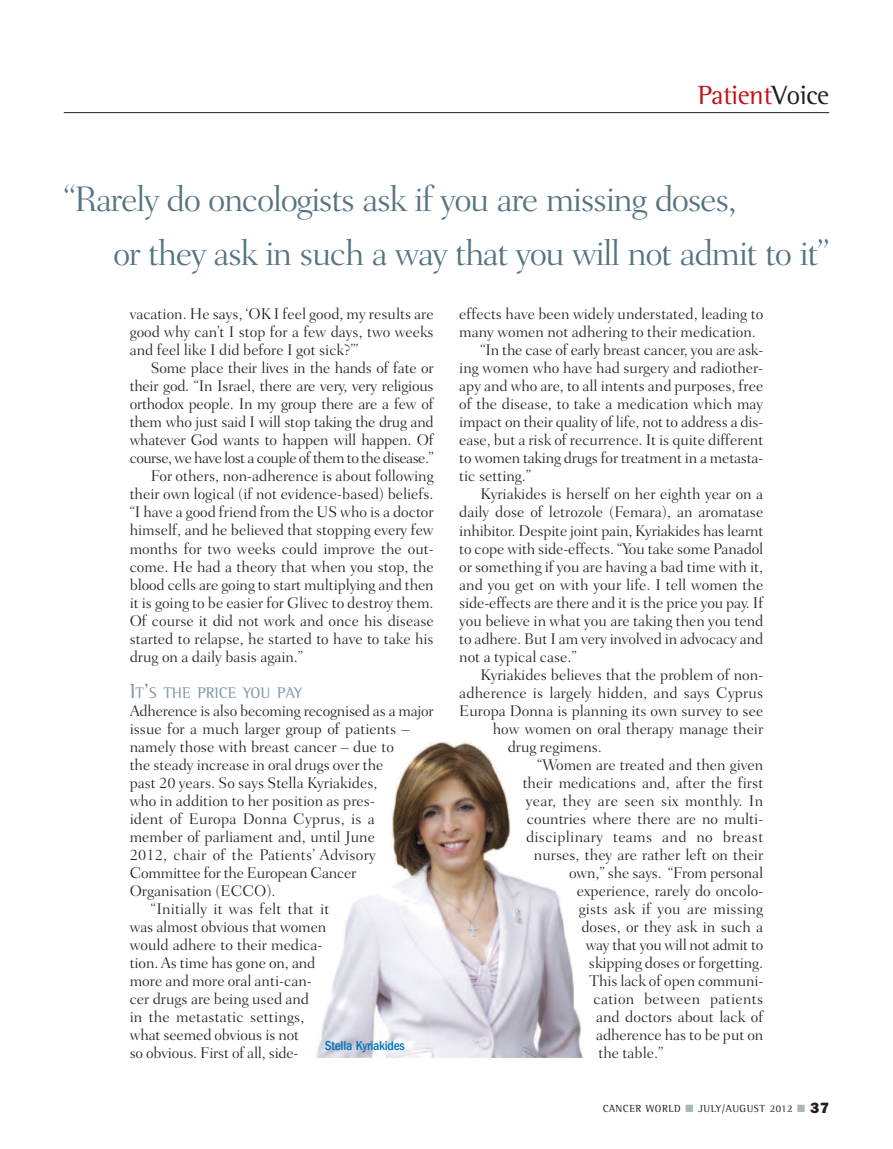
<style>
.page{position:relative;width:893px;height:1149px;background:#fff}
.page>*{position:absolute;margin:0;border:0;box-sizing:border-box;transform-origin:0 0}
.t1{font:300 36px/54px "Fairfield LH";letter-spacing:-.04em;color:#557482}
.t2{font:27px "Rotis Semi Serif";letter-spacing:-.015em;color:#c4121a}
.t3{font:300 15.75px/18px "Fairfield LH";color:#231f20;text-align:justify}
.t4{font:300 15.75px "Fairfield LH";letter-spacing:.02em;color:#231f20}
.t5{font:300 15.75px "Fairfield LH";letter-spacing:-.035em;color:#231f20}
.t6{font:300 15.75px "Fairfield LH";letter-spacing:-.02em;color:#231f20}
.t7{font:15.75px "Rotis Semi Serif";color:#7f98a5}
.t8{font:500 condensed 13.5px "ITC Franklin Gothic Std";letter-spacing:-.015em;color:#0072bc}
.t9{font:10.5px "Rotis Semi Serif";letter-spacing:.05em;color:#231f20}
.s1{color:#231f20}
.s2{font-size:21px}
.s3{color:#a8b6be}
.s4{font-family:"Franklin Gothic";font-weight:800;font-size:15px}
</style>
<div class="page">
<hr style="left:64px;top:112px;width:765px;height:1px;background:#231f20">
<img style="left:316px;top:741px;width:267px;height:316px">
<h2 class="t2" style="left:698px;top:86px;width:133px">Patient<span class="s1">Voice</span></h2>
<h1 class="t1" style="left:113px;top:175px;width:718px;text-indent:-49px">“Rarely do oncologists ask if you are missing doses,<br>or they ask in such a way that you will not admit to it”</h1>
<p class="t3" style="left:130px;top:306px;width:306px">vacation. He says, ‘OK I feel good, my results are good why can’t I stop for a few days, two weeks and feel like I did before I got sick?’”</p>
<p class="t3" style="left:151px;top:360px;width:284px">Some place their lives in the hands of fate or</p>
<p class="t3" style="left:130px;top:378px;width:305px">their god. “In Israel, there are very, very religious</p>
<p class="t3" style="left:130px;top:396px;width:306px">orthodox people. In my group there are a few of</p>
<p class="t3" style="left:130px;top:414px;width:306px">them who just said I will stop taking the drug and</p>
<p class="t3" style="left:130px;top:432px;width:306px">whatever God wants to happen will happen. Of</p>
<p class="t5" style="left:130px;top:452px;width:306px">course, we have lost a couple of them to the disease.”</p>
<p class="t3" style="left:151px;top:468px;width:284px">For others, non-adherence is about following</p>
<p class="t3" style="left:130px;top:486px;width:306px">their own logical (if not evidence-based) beliefs.</p>
<p class="t3" style="left:130px;top:504px;width:306px">“I have a good friend from the US who is a doctor</p>
<p class="t3" style="left:130px;top:522px;width:306px">himself, and he believed that stopping every few</p>
<p class="t3" style="left:130px;top:540px;width:306px">months for two weeks could improve the out-</p>
<p class="t3" style="left:130px;top:558px;width:306px">come. He had a theory that when you stop, the</p>
<p class="t3" style="left:130px;top:576px;width:306px">blood cells are going to start multiplying and then</p>
<p class="t3" style="left:130px;top:594px;width:306px">it is going to be easier for Glivec to destroy them.</p>
<p class="t3" style="left:130px;top:612px;width:306px">Of course it did not work and once his disease</p>
<p class="t3" style="left:130px;top:630px;width:306px">started to relapse, he started to have to take his</p>
<p class="t3" style="left:130px;top:648px;width:175px">drug on a daily basis again.”</p>
<p class="t7" style="left:130px;top:686px;width:174px"><span class="s2">I</span>T<span class="s2">’</span>S THE PRICE YOU PAY</p>
<p class="t3" style="left:130px;top:702px;width:306px">Adherence is also becoming recognised as a major</p>
<p class="t3" style="left:130px;top:720px;width:282px">issue for a much larger group of patients –</p>
<p class="t3" style="left:130px;top:738px;width:266px">namely those with breast cancer – due to</p>
<p class="t3" style="left:130px;top:756px;width:255px">the steady increase in oral drugs over the</p>
<p class="t3" style="left:130px;top:774px;width:249px">past 20 years. So says Stella Kyriakides,</p>
<p class="t3" style="left:130px;top:792px;width:247px">who in addition to her position as pres-</p>
<p class="t3" style="left:130px;top:810px;width:247px">ident of Europa Donna Cyprus, is a</p>
<p class="t3" style="left:130px;top:828px;width:247px">member of parliament and, until June</p>
<p class="t3" style="left:130px;top:846px;width:248px">2012, chair of the Patients’ Advisory</p>
<p class="t3" style="left:130px;top:864px;width:228px">Committee for the European Cancer</p>
<p class="t3" style="left:130px;top:882px;width:147px">Organisation (ECCO).</p>
<p class="t3" style="left:151px;top:900px;width:180px">“Initially it was felt that it</p>
<p class="t3" style="left:130px;top:918px;width:198px">was almost obvious that women</p>
<p class="t3" style="left:130px;top:936px;width:194px">would adhere to their medica-</p>
<p class="t3" style="left:130px;top:954px;width:187px">tion.As time has gone on, and</p>
<p class="t3" style="left:130px;top:972px;width:184px">more and more oral anti-can-</p>
<p class="t3" style="left:130px;top:990px;width:181px">cer drugs are being used and</p>
<p class="t3" style="left:130px;top:1008px;width:176px">in the metastatic settings,</p>
<p class="t3" style="left:130px;top:1026px;width:171px">what seemed obvious is not</p>
<p class="t3" style="left:130px;top:1044px;width:170px">so obvious. First of all, side-</p>
<p class="t8" style="left:325px;top:1040px;width:82px">Stella Kyriakides</p>
<p class="t3" style="left:459px;top:306px;width:306px">effects have been widely understated, leading to</p>
<p class="t3" style="left:459px;top:324px;width:298px">many women not adhering to their medication.</p>
<p class="t3" style="left:480px;top:342px;width:284px">“In the case of early breast cancer, you are ask-</p>
<p class="t3" style="left:459px;top:360px;width:305px">ing women who have had surgery and radiother-</p>
<p class="t3" style="left:459px;top:378px;width:306px">apy and who are, to all intents and purposes, free</p>
<p class="t3" style="left:459px;top:396px;width:306px">of the disease, to take a medication which may</p>
<p class="t3" style="left:459px;top:414px;width:306px">impact on their quality of life, not to address a dis-</p>
<p class="t3" style="left:459px;top:432px;width:306px">ease, but a risk of recurrence. It is quite different</p>
<p class="t3" style="left:459px;top:450px;width:306px">to women taking drugs for treatment in a metasta-</p>
<p class="t3" style="left:459px;top:468px;width:73px">tic setting.”</p>
<p class="t3" style="left:480px;top:486px;width:284px">Kyriakides is herself on her eighth year on a</p>
<p class="t3" style="left:459px;top:504px;width:306px">daily dose of letrozole (Femara), an aromatase</p>
<p class="t3" style="left:459px;top:522px;width:306px">inhibitor. Despite joint pain, Kyriakides has learnt</p>
<p class="t3" style="left:459px;top:540px;width:305px">to cope with side-effects. “You take some Panadol</p>
<p class="t3" style="left:459px;top:558px;width:306px">or something if you are having a bad time with it,</p>
<p class="t3" style="left:459px;top:576px;width:306px">and you get on with your life. I tell women the</p>
<p class="t3" style="left:459px;top:594px;width:306px">side-effects are there and it is the price you pay. If</p>
<p class="t3" style="left:459px;top:612px;width:306px">you believe in what you are taking then you tend</p>
<p class="t3" style="left:459px;top:630px;width:306px">to adhere. But I am very involved in advocacy and</p>
<p class="t3" style="left:459px;top:648px;width:119px">not a typical case.”</p>
<p class="t3" style="left:480px;top:666px;width:284px">Kyriakides believes that the problem of non-</p>
<p class="t3" style="left:459px;top:684px;width:306px">adherence is largely hidden, and says Cyprus</p>
<p class="t3" style="left:459px;top:702px;width:306px">Europa Donna is planning its own survey to see</p>
<p class="t3" style="left:493px;top:720px;width:272px">how women on oral therapy manage their</p>
<p class="t3" style="left:508px;top:738px;width:96px">drug regimens.</p>
<p class="t3" style="left:537px;top:756px;width:228px">“Women are treated and then given</p>
<p class="t3" style="left:523px;top:774px;width:242px">their medications and, after the first</p>
<p class="t4" style="left:526px;top:794px;width:239px">year, they are seen six monthly. In</p>
<p class="t3" style="left:527px;top:810px;width:238px">countries where there are no multi-</p>
<p class="t4" style="left:526px;top:830px;width:239px">disciplinary teams and no breast</p>
<p class="t3" style="left:534px;top:846px;width:231px">nurses, they are rather left on their</p>
<p class="t3" style="left:569px;top:864px;width:196px">own,” she says. “From personal</p>
<p class="t3" style="left:577px;top:882px;width:188px">experience, rarely do oncolo-</p>
<p class="t3" style="left:579px;top:900px;width:186px">gists ask if you are missing</p>
<p class="t3" style="left:581px;top:918px;width:183px">doses, or they ask in such a</p>
<p class="t6" style="left:586px;top:938px;width:179px">way that you will not admit to</p>
<p class="t3" style="left:589px;top:954px;width:176px">skipping doses or forgetting.</p>
<p class="t3" style="left:590px;top:972px;width:175px">This lack of open communi-</p>
<p class="t4" style="left:593px;top:992px;width:171px">cation between patients</p>
<p class="t3" style="left:596px;top:1008px;width:169px">and doctors about lack of</p>
<p class="t3" style="left:596px;top:1026px;width:169px">adherence has to be put on</p>
<p class="t3" style="left:598px;top:1044px;width:66px">the table.”</p>
<p class="t9" style="left:603px;top:1104px;width:228px">CANCER WORLD <span class="s3">■</span> JULY/AUGUST 2012 <span class="s3">■</span> <span class="s4">37</span></p>
</div>
